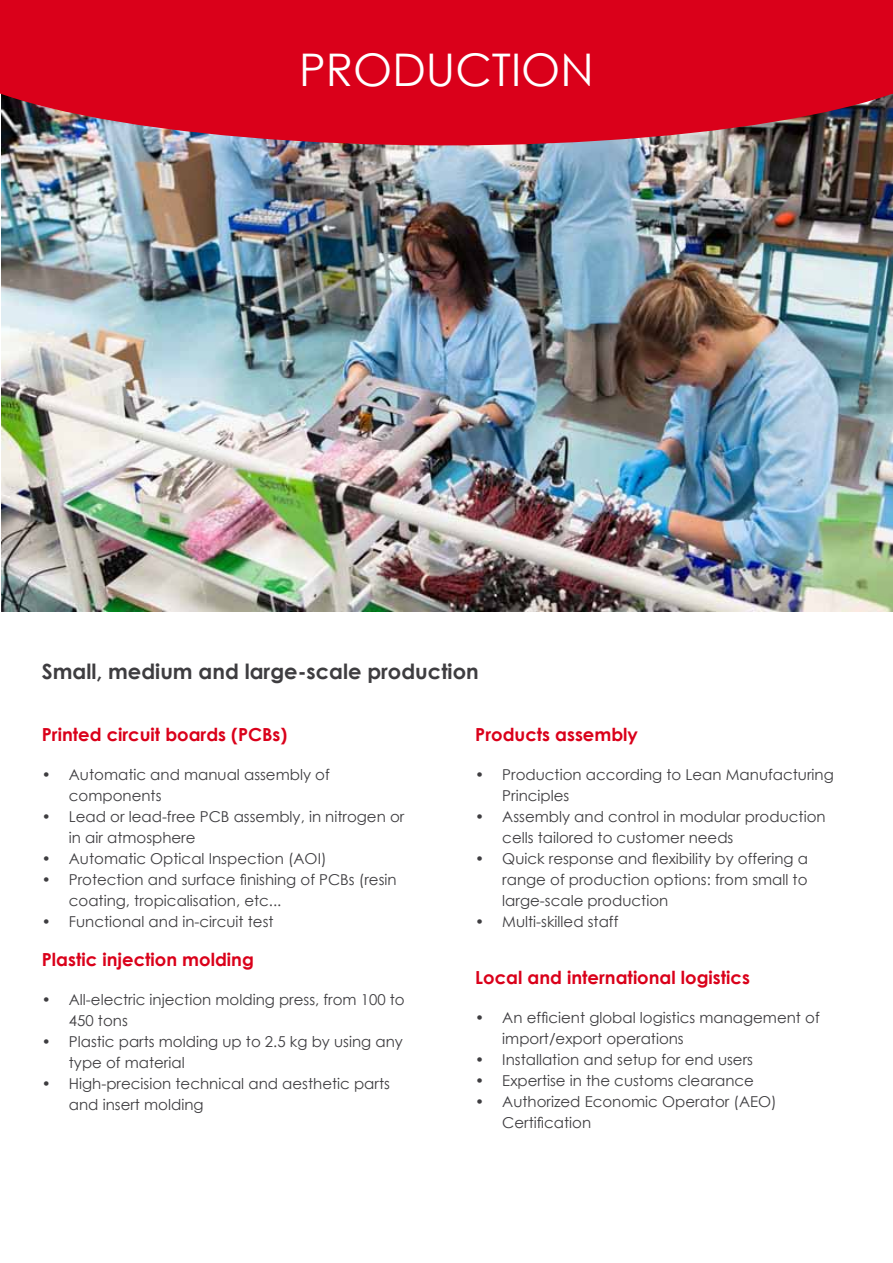
<style>
.page{position:relative;width:893px;height:1263px;background:#fff}
.page>*{position:absolute;margin:0;border:0;box-sizing:border-box;transform-origin:0 0}
.t1{font:45px "Century Gothic";color:#fff}
.t2{font:700 21px "Century Gothic";color:#3e3d40}
.t3{font:700 18px "Century Gothic";color:#da001a}
.t4{font:15px/21px "Century Gothic";color:#3e3d40}
</style>
<div class="page">
<img style="left:1px;top:145px;width:892px;height:466px">
<svg style="left:0;top:0;width:893px;height:145px;background:#cf0b23"></svg>
<h1 class="t1" style="left:299px;top:39px;width:296px">PRODUCTION</h1>
<h2 class="t2" style="left:42px;top:655px;width:438px">Small, medium and large-scale production</h2>
<p class="t3" style="left:42px;top:720px;width:247px">Printed circuit boards (PCBs)</p>
<p class="t4" style="left:69px;top:763px;width:262px;text-indent:-27px">• Automatic and manual assembly of components</p>
<p class="t4" style="left:69px;top:805px;width:337px;text-indent:-27px">• Lead or lead-free PCB assembly, in nitrogen or in air atmosphere</p>
<p class="t4" style="left:42px;top:847px;width:286px">• Automatic Optical Inspection (AOI)</p>
<p class="t4" style="left:69px;top:868px;width:329px;text-indent:-27px">• Protection and surface finishing of PCBs (resin coating, tropicalisation, etc...</p>
<p class="t4" style="left:42px;top:910px;width:233px">• Functional and in-circuit test</p>
<p class="t3" style="left:42px;top:946px;width:214px">Plastic injection molding</p>
<p class="t4" style="left:69px;top:989px;width:337px;text-indent:-27px">• All-electric injection molding press, from 100 to<br>450 tons</p>
<p class="t4" style="left:69px;top:1031px;width:335px;text-indent:-27px">• Plastic parts molding up to 2.5 kg by using any type of material</p>
<p class="t4" style="left:69px;top:1073px;width:323px;text-indent:-27px">• High-precision technical and aesthetic parts and insert molding</p>
<p class="t3" style="left:475px;top:720px;width:164px">Products assembly</p>
<p class="t4" style="left:502px;top:763px;width:333px;text-indent:-27px">• Production according to Lean Manufacturing<br>Principles</p>
<p class="t4" style="left:502px;top:805px;width:325px;text-indent:-27px">• Assembly and control in modular production cells tailored to customer needs</p>
<p class="t4" style="left:502px;top:847px;width:307px;text-align:justify;text-indent:-27px">• Quick response and flexibility by offering a range of production options: from small to large-scale production</p>
<p class="t4" style="left:475px;top:910px;width:145px">• Multi-skilled staff</p>
<p class="t3" style="left:475px;top:964px;width:276px">Local and international logistics</p>
<p class="t4" style="left:502px;top:1007px;width:319px;text-indent:-27px">• An efficient global logistics management of import/export operations</p>
<p class="t4" style="left:475px;top:1049px;width:279px">• Installation and setup for end users</p>
<p class="t4" style="left:475px;top:1070px;width:280px">• Expertise in the customs clearance</p>
<p class="t4" style="left:502px;top:1091px;width:276px;text-indent:-27px">• Authorized Economic Operator (AEO)<br>Certification</p>
</div>
